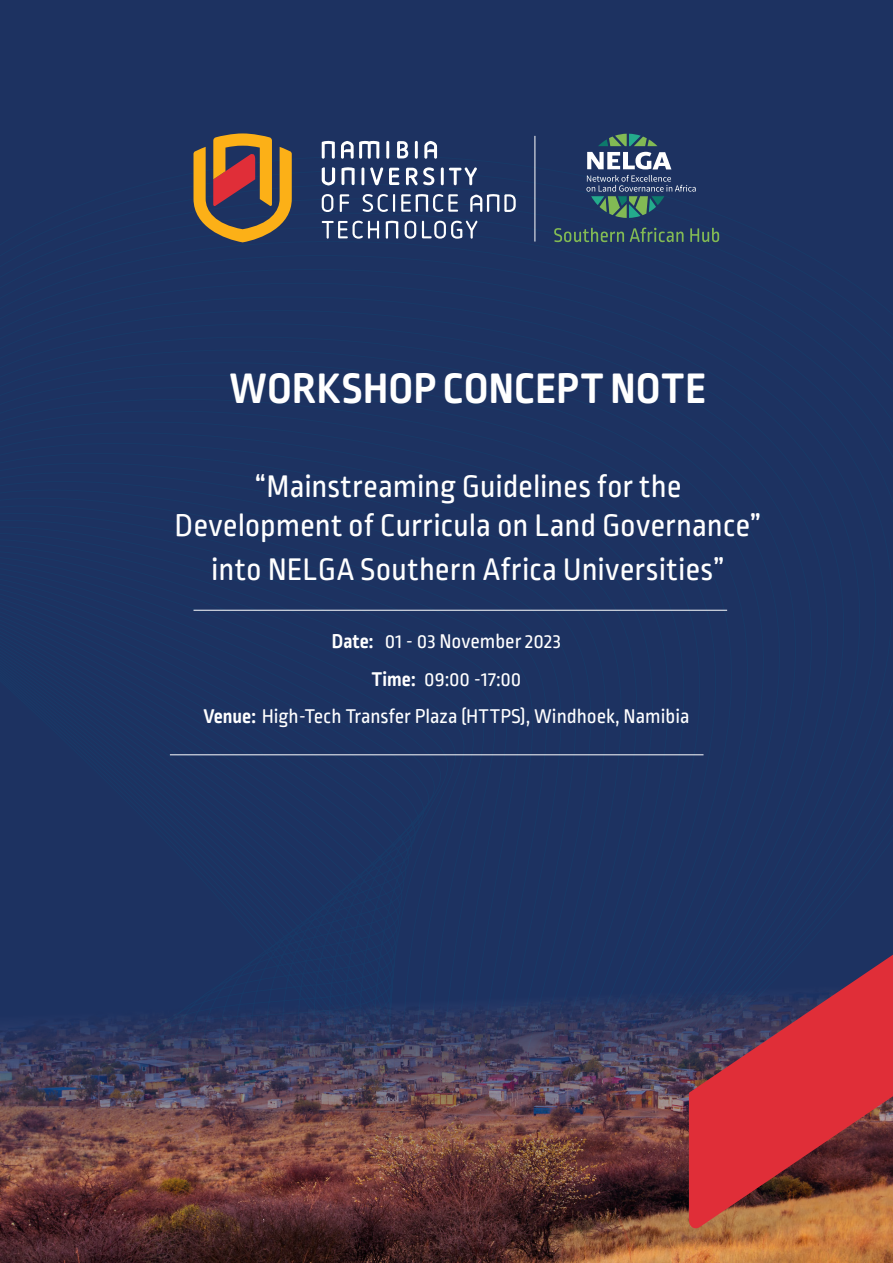
<style>
.page{position:relative;width:893px;height:1263px;background:#1d3261}
.page>*{position:absolute;margin:0;border:0;box-sizing:border-box;transform-origin:0 0}
.t1{font:700 45px "Ropa Soft Pro";letter-spacing:.005em;color:#fff}
.t2{font:33px/39.6px "Ropa Soft Pro";color:#fff;text-align:center}
.No_Spacing{font:21px "Ropa Soft Pro";color:#fff}
.s1{font-weight:700}
</style>
<div class="page">
<img style="left:0;top:997px;width:893px;height:266px">
<svg style="left:689px;top:955px;width:204px;height:275px;fill:#e02e38"></svg>
<svg style="left:193px;top:133px;width:99px;height:109px"></svg>
<svg style="left:341px;top:167px;width:14px;height:18px"></svg>
<svg style="left:322px;top:167px;width:13px;height:19px"></svg>
<hr style="left:361px;top:167px;width:3px;height:18px;background:#fff">
<svg style="left:370px;top:167px;width:13px;height:18px"></svg>
<svg style="left:389px;top:168px;width:10px;height:17px"></svg>
<svg style="left:406px;top:167px;width:28px;height:18px"></svg>
<hr style="left:441px;top:167px;width:3px;height:18px;background:#fff">
<svg style="left:449px;top:167px;width:28px;height:18px"></svg>
<svg style="left:341px;top:141px;width:38px;height:18px"></svg>
<svg style="left:322px;top:141px;width:13px;height:18px"></svg>
<hr style="left:386px;top:141px;width:3px;height:18px;background:#fff">
<svg style="left:397px;top:141px;width:11px;height:17px"></svg>
<hr style="left:415px;top:141px;width:3px;height:18px;background:#fff">
<svg style="left:424px;top:141px;width:13px;height:18px"></svg>
<svg style="left:386px;top:221px;width:12px;height:18px"></svg>
<svg style="left:322px;top:221px;width:57px;height:18px"></svg>
<svg style="left:405px;top:221px;width:11px;height:18px"></svg>
<svg style="left:422px;top:221px;width:56px;height:18px"></svg>
<svg style="left:322px;top:194px;width:11px;height:18px"></svg>
<svg style="left:340px;top:194px;width:9px;height:18px"></svg>
<svg style="left:363px;top:194px;width:153px;height:18px"></svg>
<hr style="left:535px;top:136px;width:1px;height:106px;background:#fff">
<svg style="left:598px;top:134px;width:59px;height:12px"></svg>
<svg style="left:587px;top:152px;width:84px;height:17px"></svg>
<svg style="left:586px;top:175px;width:110px;height:43px"></svg>
<svg style="left:554px;top:228px;width:70px;height:14px"></svg>
<svg style="left:630px;top:228px;width:54px;height:14px"></svg>
<svg style="left:690px;top:228px;width:29px;height:14px"></svg>
<hr style="left:193px;top:610px;width:534px;height:1px;background:#fff">
<hr style="left:170px;top:754px;width:533px;height:1px;background:#fff">
<p class="t1" style="left:229px;top:363px;width:479px">WORKSHOP CONCEPT NOTE</p>
<p class="t2" style="left:175px;top:468px;width:588px">“Mainstreaming Guidelines for the<br>Development of Curricula on Land Governance”</p>
<p class="t2" style="left:211px;top:551px;width:515px">into NELGA Southern Africa Universities”</p>
<p class="No_Spacing" style="left:332px;top:630px;width:230px"><span class="s1">Date:</span> 01 - 03 November 2023</p>
<p class="No_Spacing" style="left:372px;top:667px;width:151px"><span class="s1">Time:</span> 09:00 -17:00</p>
<p class="No_Spacing" style="left:203px;top:704px;width:488px"><span class="s1">Venue:</span> High-Tech Transfer Plaza (HTTPS), Windhoek, Namibia</p>
</div>
